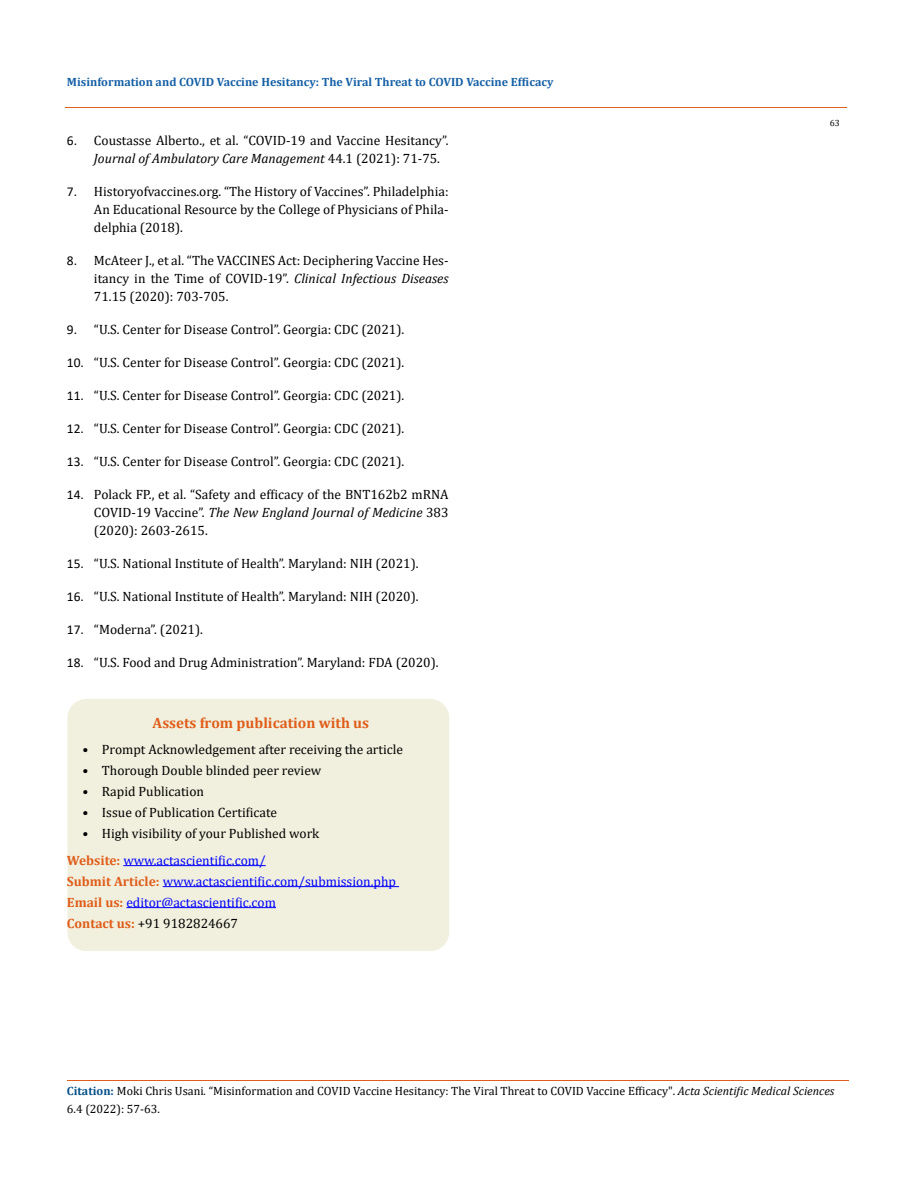
<style>
.page{position:relative;width:917px;height:1188px;background:#fff}
.page>*{position:absolute;margin:0;border:0;box-sizing:border-box;transform-origin:0 0}
.t1{font:700 15px "Cambria";color:#e05d1a}
.t2{font:13.5px/18px "Cambria";color:#000;text-align:justify}
.t3{font:13.5px/21px "Cambria";color:#00f}
.t4{font:12px/18px "Cambria";color:#000}
.t5{font:700 12px "Cambria";color:#1560a6}
.t6{font:9px "Cambria";color:#000}
.s1{font-family:"Calibri"}
.s2{font-style:italic}
.s3{font-weight:700;color:#e05d1a}
.s4{color:#000}
.s5{font-weight:700;color:#035089}
</style>
<div class="page">
<div style="left:68px;top:700px;width:380px;height:250px;background:#f1f0de;border-radius:18px"></div>
<div style="left:67px;top:699px;width:382px;height:252px;border:2px solid #f1f0de;border-radius:18px"></div>
<hr style="left:123px;top:865px;width:143px;height:1px;background:#00f">
<hr style="left:163px;top:886px;width:236px;height:1px;background:#00f">
<hr style="left:126px;top:907px;width:150px;height:1px;background:#00f">
<hr style="left:65px;top:108px;width:782px;height:1px;background:#e05d1a">
<hr style="left:67px;top:1080px;width:781px;height:1px;background:#e05d1a">
<p class="t5" style="left:67px;top:73px;width:488px">Misinformation and COVID Vaccine Hesitancy: The Viral Threat to COVID Vaccine Efficacy</p>
<p class="t2" style="left:94px;top:132px;width:356px;text-indent:-27px"><span class="s1">6.</span> Coustasse Alberto., et al. “COVID-19 and Vaccine Hesitancy”.<br><span class="s2">Journal of Ambulatory Care Management</span> 44.1 (2021): 71-75.</p>
<p class="t2" style="left:94px;top:183px;width:356px;text-indent:-27px"><span class="s1">7.</span> Historyofvaccines.org. “The History of Vaccines”. Philadelphia:<br>An Educational Resource by the College of Physicians of Phila&shy;delphia (2018).</p>
<p class="t2" style="left:94px;top:252px;width:356px;text-indent:-27px"><span class="s1">8.</span> McAteer J., et al. “The VACCINES Act: Deciphering Vaccine Hes&shy;itancy in the Time of COVID-19”. <span class="s2">Clinical Infectious Diseases </span>71.15 (2020): 703-705.</p>
<p class="t2" style="left:67px;top:321px;width:339px"><span class="s1">9.</span> “U.S. Center for Disease Control”. Georgia: CDC (2021).</p>
<p class="t2" style="left:67px;top:354px;width:339px"><span class="s1">10.</span> “U.S. Center for Disease Control”. Georgia: CDC (2021).</p>
<p class="t2" style="left:67px;top:387px;width:339px"><span class="s1">11.</span> “U.S. Center for Disease Control”. Georgia: CDC (2021).</p>
<p class="t2" style="left:67px;top:420px;width:339px"><span class="s1">12.</span> “U.S. Center for Disease Control”. Georgia: CDC (2021).</p>
<p class="t2" style="left:67px;top:453px;width:339px"><span class="s1">13.</span> “U.S. Center for Disease Control”. Georgia: CDC (2021).</p>
<p class="t2" style="left:94px;top:486px;width:356px;text-indent:-27px"><span class="s1">14.</span> Polack FP., et al. “Safety and efficacy of the BNT162b2 mRNA COVID-19 Vaccine”. <span class="s2">The New England Journal of Medicine</span> 383 (2020): 2603-2615.</p>
<p class="t2" style="left:67px;top:555px;width:353px"><span class="s1">15.</span> “U.S. National Institute of Health”. Maryland: NIH (2021).</p>
<p class="t2" style="left:67px;top:588px;width:353px"><span class="s1">16.</span> “U.S. National Institute of Health”. Maryland: NIH (2020).</p>
<p class="t2" style="left:67px;top:621px;width:137px"><span class="s1">17.</span> “Moderna”. (2021).</p>
<p class="t2" style="left:67px;top:654px;width:373px"><span class="s1">18.</span> “U.S. Food and Drug Administration”. Maryland: FDA (2020).</p>
<p class="t1" style="left:152px;top:712px;width:218px">Assets from publication with us</p>
<p class="t2" style="left:82px;top:740px;width:322px">• Prompt Acknowledgement after receiving the article</p>
<p class="t2" style="left:82px;top:761px;width:240px">• Thorough Double blinded peer review</p>
<p class="t2" style="left:82px;top:782px;width:123px">• Rapid Publication</p>
<p class="t2" style="left:82px;top:803px;width:196px">• Issue of Publication Certificate</p>
<p class="t2" style="left:82px;top:824px;width:238px">• High visibility of your Published work</p>
<p class="t3" style="left:67px;top:850px;width:330px"><span class="s3">Website:</span> www.actascientific.com/<br><span class="s3">Submit Article:</span> www.actascientific.com/submission.php <span class="s3">Email us:</span> editor@actascientific.com<br><span class="s3">Contact us:</span> <span class="s4">+91 9182824667</span></p>
<p class="t6" style="left:829px;top:118px;width:11px">63</p>
<p class="t4" style="left:67px;top:1082px;width:769px"><span class="s5">Citation:</span> Moki Chris Usani<span class="s2">.</span> “Misinformation and COVID Vaccine Hesitancy: The Viral Threat to COVID Vaccine Efficacy". <span class="s2">Acta Scientific Medical Sciences<br></span>6.4 (2022): 57-63.</p>
</div>
